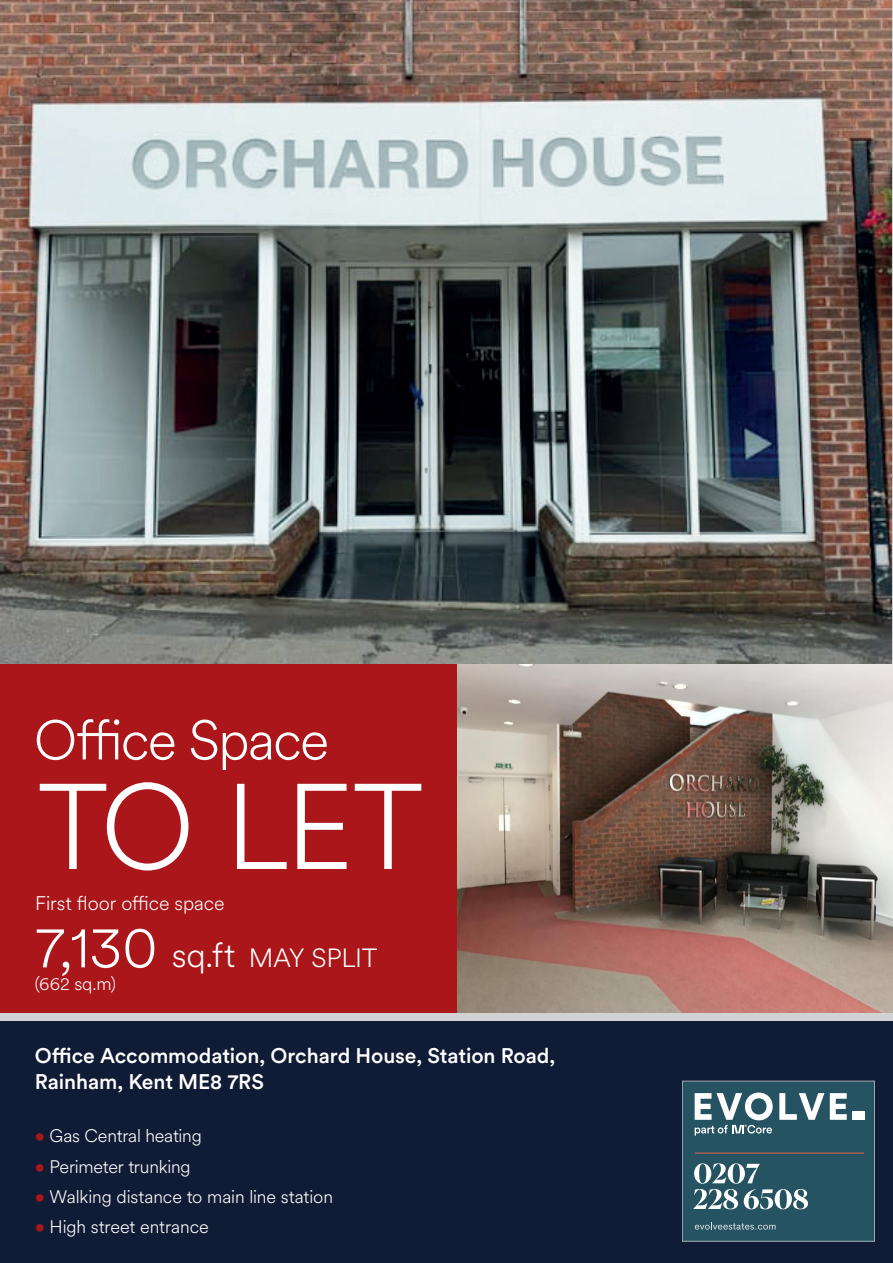
<style>
.page{position:relative;width:893px;height:1263px;background:#fff}
.page>*{position:absolute;margin:0;border:0;box-sizing:border-box;transform-origin:0 0}
.t1{font:300 120.15px "Circular XX";color:#fff}
.t2{font:300 55.2px "Circular XX";letter-spacing:-.03em;color:#fff}
.t3{font:300 26.1px "Circular XX";letter-spacing:-.01em;color:#fff}
.t4{font:25.5px "Circular XX";color:#fff}
.t5{font:500 21px/25.7px "Circular XX";letter-spacing:-.005em;color:#fff}
.t6{font:300 19.5px "Circular XX";letter-spacing:-.005em;color:#fff}
.t7{font:300 18px "Circular XX";letter-spacing:-.01em;color:#fff}
.s1{font-size:58.5px}
.s2{font-size:33.9px}
.s3{color:#ab161a}
</style>
<div class="page">
<div style="left:0;top:975px;width:893px;height:288px;background:#101c35"></div>
<div style="left:682px;top:1081px;width:192px;height:160px;background:#255362"></div>
<div style="left:682px;top:1081px;width:193px;height:160px;border:1px solid #a4a7b0"></div>
<svg style="left:693px;top:1163px;width:115px;height:46px"></svg>
<svg style="left:695px;top:1222px;width:81px;height:7px"></svg>
<hr style="left:695px;top:1153px;width:169px;height:1px;background:#e8634e">
<svg style="left:695px;top:1092px;width:152px;height:43px"></svg>
<div style="left:852px;top:1111px;width:12px;height:9px;background:#fff"></div>
<img style="left:0;top:0;width:891px;height:664px">
<div style="left:0;top:664px;width:477px;height:349px;background:#ab161a"></div>
<img style="left:457px;top:664px;width:436px;height:349px">
<p class="t2" style="left:34px;top:703px;width:297px">Office Space</p>
<p class="t4" style="left:35px;top:720px;width:199px">To be refurbished</p>
<p class="t1" style="left:38px;top:746px;width:387px">TO LET</p>
<p class="t6" style="left:35px;top:890px;width:191px">First floor office space</p>
<p class="t3" style="left:35px;top:941px;width:344px"><span class="s1">7,130</span> <span class="s2">sq.ft</span> MAY SPLIT</p>
<p class="t7" style="left:35px;top:971px;width:83px">(662 sq.m)</p>
<p class="t5" style="left:35px;top:1042px;width:522px">Office Accommodation, Orchard House, Station Road,<br>Rainham, Kent ME8 7RS</p>
<p class="t7" style="left:35px;top:1124px;width:169px"><span class="s3">•</span> Gas Central heating</p>
<p class="t7" style="left:35px;top:1154px;width:157px"><span class="s3">•</span> Perimeter trunking</p>
<p class="t7" style="left:35px;top:1184px;width:300px"><span class="s3">•</span> Walking distance to main line station</p>
<p class="t7" style="left:35px;top:1214px;width:175px"><span class="s3">•</span> High street entrance</p>
</div>
